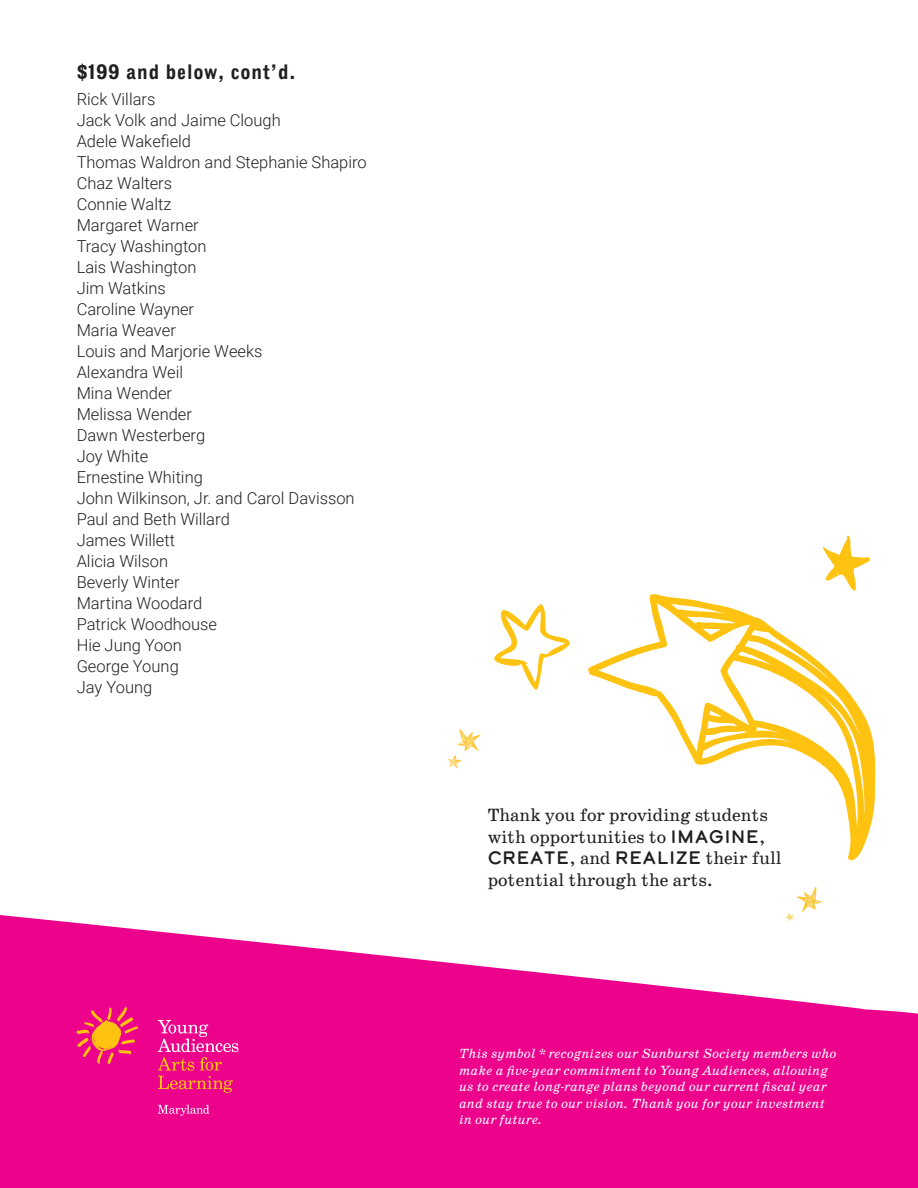
<style>
.page{position:relative;width:918px;height:1188px;background:#fff}
.page>*{position:absolute;margin:0;border:0;box-sizing:border-box;transform-origin:0 0}
.t1{font:700 condensed 19.5px "Grotesque Disp MT Std";letter-spacing:.05em;color:#231f20}
.t2{font:18px/21.6px "School";color:#231f20}
.t3{font:18px "Calder Dark";letter-spacing:.02em;color:#231f20}
.t4{font:300 16.5px/21px "Roboto";color:#231f20}
.t5{font:italic 13.5px/16.5px "School";color:#fff}
.s1{font-family:"Calder Dark"}
.s2{font-family:"School"}
</style>
<div class="page">
<svg style="left:0;top:915px;width:918px;height:273px;fill:#ed028c"></svg>
<svg style="left:77px;top:1007px;width:61px;height:58px"></svg>
<svg style="left:158px;top:1020px;width:80px;height:73px"></svg>
<svg style="left:158px;top:1105px;width:51px;height:11px"></svg>
<svg style="left:588px;top:594px;width:288px;height:267px"></svg>
<svg style="left:822px;top:535px;width:50px;height:60px"></svg>
<svg style="left:494px;top:604px;width:76px;height:86px"></svg>
<svg style="left:448px;top:729px;width:33px;height:40px"></svg>
<svg style="left:786px;top:887px;width:36px;height:34px"></svg>
<p class="t1" style="left:77px;top:60px;width:220px">$199 and below, cont’d.</p>
<p class="t4" style="left:77px;top:88px;width:292px">Rick Villars<br>Jack Volk and Jaime Clough<br>Adele Wakefield<br>Thomas Waldron and Stephanie Shapiro<br>Chaz Walters<br>Connie Waltz<br>Margaret Warner<br>Tracy Washington<br>Lais Washington<br>Jim Watkins<br>Caroline Wayner<br>Maria Weaver<br>Louis and Marjorie Weeks<br>Alexandra Weil<br>Mina Wender<br>Melissa Wender<br>Dawn Westerberg<br>Joy White<br>Ernestine Whiting<br>John Wilkinson, Jr. and Carol Davisson<br>Paul and Beth Willard<br>James Willett<br>Alicia Wilson<br>Beverly Winter<br>Martina Woodard<br>Patrick Woodhouse<br>Hie Jung Yoon<br>George Young<br>Jay Young</p>
<p class="t2" style="left:488px;top:804px;width:282px">Thank you for providing students with opportunities to <span class="s1">IMAGINE</span>,</p>
<p class="t3" style="left:488px;top:846px;width:296px">CREATE<span class="s2">, and</span> REALIZE <span class="s2">their full</span></p>
<p class="t2" style="left:488px;top:869px;width:227px">potential through the arts.</p>
<p class="t5" style="left:459px;top:1046px;width:379px">This symbol * recognizes our Sunburst Society members who make a five-year commitment to Young Audiences, allowing us to create long-range plans beyond our current fiscal year and stay true to our vision. Thank you for your investment in our future.</p>
</div>
